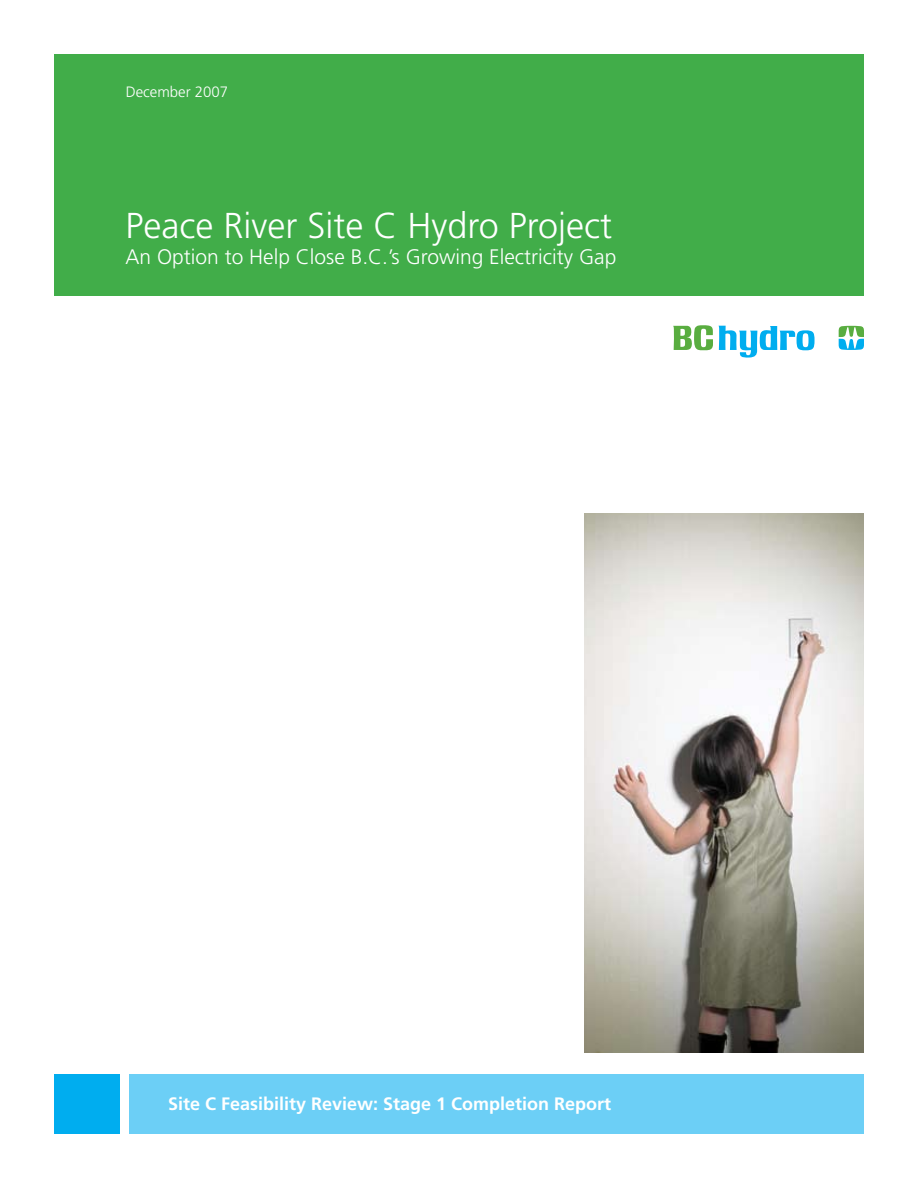
<style>
.page{position:relative;width:918px;height:1188px;background:#fff}
.page>*{position:absolute;margin:0;border:0;box-sizing:border-box;transform-origin:0 0}
.t1{font:300 36px "Frutiger";color:#fff}
.t2{font:300 21px "Frutiger";color:#fff}
.t3{font:700 18px "Frutiger";color:#fff}
.t4{font:300 15px "Frutiger";color:#fff}
</style>
<div class="page">
<div style="left:54px;top:1074px;width:65px;height:60px;background:#00adef"></div>
<div style="left:129px;top:1074px;width:735px;height:60px;background:#6ccff6"></div>
<div style="left:54px;top:54px;width:810px;height:242px;background:#41ad49"></div>
<svg style="left:839px;top:326px;width:25px;height:24px"></svg>
<svg style="left:673px;top:325px;width:40px;height:26px"></svg>
<svg style="left:719px;top:326px;width:96px;height:32px"></svg>
<img style="left:585px;top:513px;width:279px;height:539px">
<p class="t4" style="left:126px;top:83px;width:104px">December 2007</p>
<h1 class="t1" style="left:126px;top:206px;width:488px">Peace River Site C Hydro Project</h1>
<p class="t2" style="left:126px;top:244px;width:492px">An Option to Help Close B.C.’s Growing Electricity Gap</p>
<p class="t3" style="left:168px;top:1093px;width:445px">Site C Feasibility Review: Stage 1 Completion Report</p>
</div>
